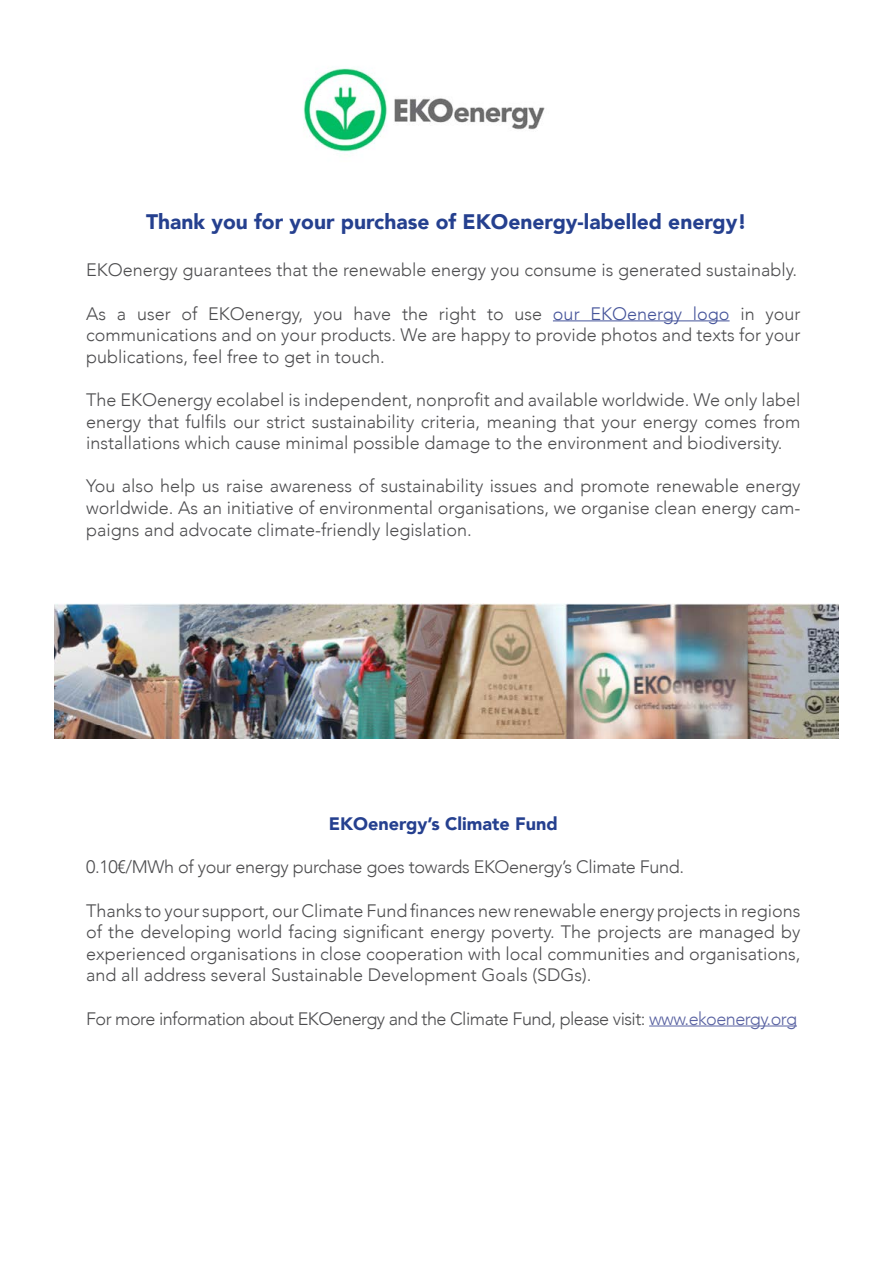
<style>
.page{position:relative;width:893px;height:1263px;background:#fff}
.page>*{position:absolute;margin:0;border:0;box-sizing:border-box;transform-origin:0 0}
.t1{font:900 21px "Avenir";color:#25408f}
.t2{font:300 18px/21.6px "Avenir";color:#4d4d4f;text-align:justify}
.t3{font:300 18px "Avenir";letter-spacing:-.03em;color:#4d4d4f}
.t4{font:300 18px "Avenir";letter-spacing:-.02em;color:#4d4d4f}
.t5{font:900 18px "Avenir";color:#25408f}
.s1{color:#45549a}
.s2{color:#5962a2}
</style>
<div class="page">
<hr style="left:553px;top:320px;width:177px;height:1px;background:#45549a">
<hr style="left:649px;top:1025px;width:148px;height:1px;background:#5962a2">
<img style="left:303px;top:68px;width:242px;height:84px">
<img style="left:54px;top:604px;width:785px;height:134px">
<p class="t1" style="left:146px;top:204px;width:602px">Thank you for your purchase of EKOenergy-labelled energy!</p>
<p class="t2" style="left:86px;top:259px;width:713px">EKOenergy guarantees that the renewable energy you consume is generated sustainably.</p>
<p class="t2" style="left:86px;top:303px;width:716px">As a user of EKOenergy, you have the right to use <span class="s1">our EKOenergy logo</span> in your communications and on your products. We are happy to provide photos and texts for your publications, feel free to get in touch.</p>
<p class="t2" style="left:86px;top:389px;width:716px">The EKOenergy ecolabel is independent, nonprofit and available worldwide. We only label energy that fulfils our strict sustainability criteria, meaning that your energy comes from installations which cause minimal possible damage to the environment and biodiversity.</p>
<p class="t2" style="left:86px;top:475px;width:716px">You also help us raise awareness of sustainability issues and promote renewable energy worldwide. As an initiative of environmental organisations, we organise clean energy cam&shy;paigns and advocate climate-friendly legislation.</p>
<p class="t5" style="left:329px;top:808px;width:230px">EKOenergy’s Climate Fund</p>
<p class="t4" style="left:86px;top:856px;width:600px">0.10€/MWh of your energy purchase goes towards EKOenergy’s Climate Fund.</p>
<p class="t2" style="left:86px;top:900px;width:716px">Thanks to your support, our Climate Fund finances new renewable energy projects in regions of the developing world facing significant energy poverty. The projects are managed by experienced organisations in close cooperation with local communities and organisations, and all address several Sustainable Development Goals (SDGs).</p>
<p class="t3" style="left:86px;top:1008px;width:712px">For more information about EKOenergy and the Climate Fund, please visit: <span class="s2">www.ekoenergy.org</span></p>
</div>
